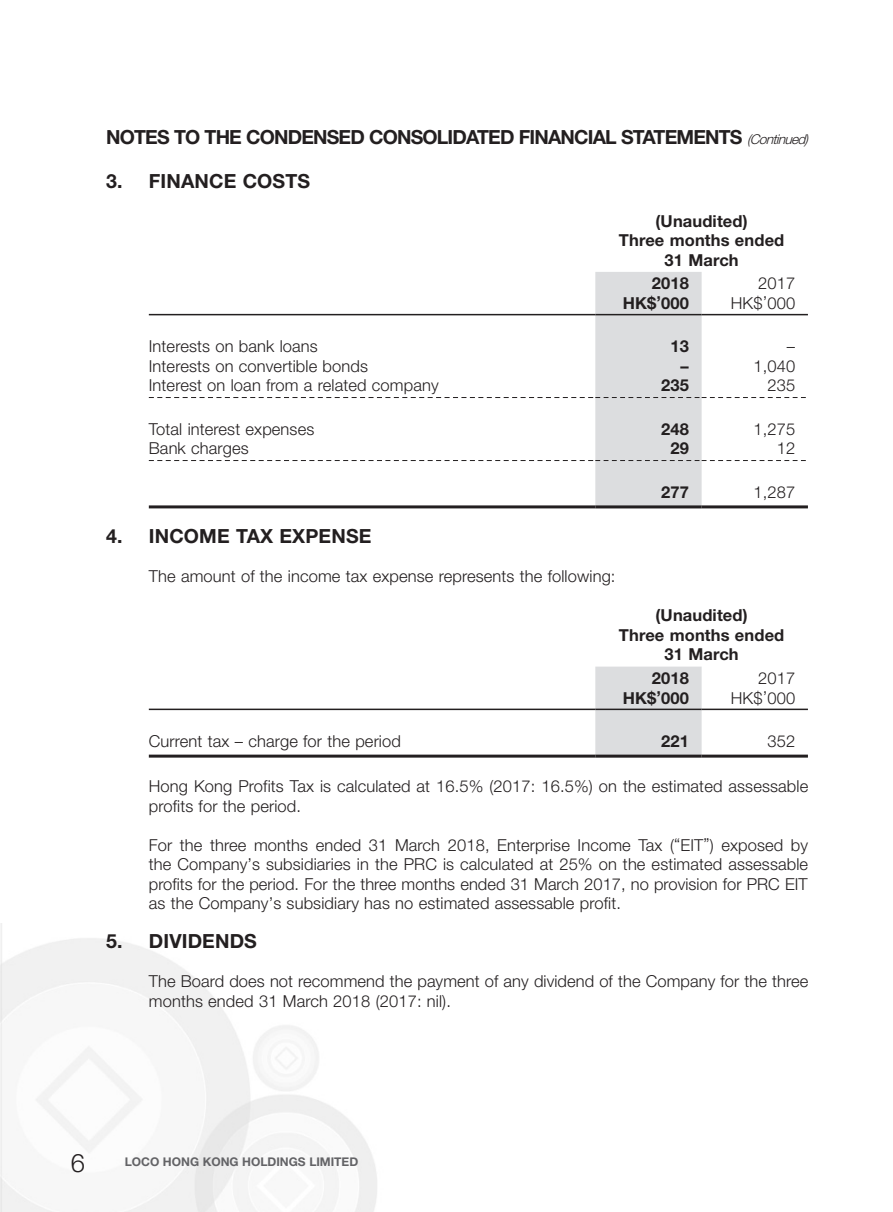
<style>
.page{position:relative;width:893px;height:1212px;background:#fff}
.page>*{position:absolute;margin:0;border:0;box-sizing:border-box;transform-origin:0 0}
.t1{font:300 25.5px "Helvetica Neue LT Std";color:#231f20}
.Heading_1{font:700 19.5px "Helvetica Neue LT Std";letter-spacing:-.045em;color:#231f20}
.Heading_1-2{font:700 19.5px "Helvetica Neue LT Std";letter-spacing:.01em;color:#231f20}
.Body_Text{font:300 16.5px/19.5px "Helvetica Neue LT Std";letter-spacing:.01em;color:#231f20}
.Body_Text-2{font:700 16.5px "Helvetica Neue LT Std";letter-spacing:.01em;color:#231f20}
.t2{font:700 12px "Helvetica Neue LT Std";color:#636366}
.s1{font-weight:300;font-style:italic;font-size:13.5px}
</style>
<div class="page">
<hr style="left:702px;top:314px;width:106px;height:1px;background:#231f20">
<svg style="left:149px;top:272px;width:657px;height:233px"></svg>
<hr style="left:149px;top:505px;width:446px;height:3px;background:#231f20">
<hr style="left:595px;top:505px;width:107px;height:3px;background:#231f20">
<hr style="left:702px;top:505px;width:106px;height:3px;background:#231f20">
<div style="left:595px;top:667px;width:107px;height:88px;background:#dcdddf"></div>
<hr style="left:149px;top:709px;width:446px;height:1px;background:#231f20">
<hr style="left:595px;top:709px;width:107px;height:1px;background:#231f20">
<hr style="left:702px;top:709px;width:106px;height:1px;background:#231f20">
<hr style="left:149px;top:755px;width:446px;height:3px;background:#231f20">
<hr style="left:595px;top:755px;width:107px;height:3px;background:#231f20">
<hr style="left:702px;top:755px;width:106px;height:3px;background:#231f20">
<p class="Heading_1" style="left:106px;top:125px;width:705px">NOTES TO THE CONDENSED CONSOLIDATED FINANCIAL STATEMENTS <span class="s1">(Continued)</span></p>
<p class="Heading_1-2" style="left:106px;top:168px;width:205px">3. FINANCE COSTS</p>
<p class="Body_Text-2" style="left:656px;top:210px;width:94px">(Unaudited)</p>
<p class="Body_Text-2" style="left:619px;top:230px;width:167px">Three months ended</p>
<p class="Body_Text-2" style="left:665px;top:249px;width:76px">31 March</p>
<p class="Body_Text-2" style="left:652px;top:273px;width:39px">2018</p>
<p class="Body_Text" style="left:758px;top:273px;width:39px">2017</p>
<p class="Body_Text-2" style="left:623px;top:293px;width:68px">HK$’000</p>
<p class="Body_Text" style="left:731px;top:293px;width:66px">HK$’000</p>
<p class="Body_Text" style="left:149px;top:336px;width:171px">Interests on bank loans</p>
<p class="Body_Text-2" style="left:670px;top:336px;width:20px">13</p>
<p class="Body_Text" style="left:787px;top:336px;width:10px">–</p>
<p class="Body_Text" style="left:149px;top:356px;width:221px">Interests on convertible bonds</p>
<p class="Body_Text-2" style="left:681px;top:356px;width:10px">–</p>
<p class="Body_Text" style="left:753px;top:356px;width:43px">1,040</p>
<p class="Body_Text" style="left:149px;top:375px;width:291px">Interest on loan from a related company</p>
<p class="Body_Text-2" style="left:661px;top:375px;width:29px">235</p>
<p class="Body_Text" style="left:767px;top:375px;width:29px">235</p>
<p class="Body_Text" style="left:149px;top:419px;width:167px">Total interest expenses</p>
<p class="Body_Text-2" style="left:661px;top:419px;width:29px">248</p>
<p class="Body_Text" style="left:753px;top:419px;width:43px">1,275</p>
<p class="Body_Text" style="left:149px;top:438px;width:102px">Bank charges</p>
<p class="Body_Text-2" style="left:670px;top:438px;width:20px">29</p>
<p class="Body_Text" style="left:777px;top:438px;width:20px">12</p>
<p class="Body_Text-2" style="left:661px;top:482px;width:29px">277</p>
<p class="Body_Text" style="left:753px;top:482px;width:43px">1,287</p>
<p class="Heading_1-2" style="left:106px;top:524px;width:267px">4. INCOME TAX EXPENSE</p>
<p class="Body_Text" style="left:149px;top:566px;width:468px">The amount of the income tax expense represents the following:</p>
<p class="Body_Text-2" style="left:656px;top:605px;width:94px">(Unaudited)</p>
<p class="Body_Text-2" style="left:619px;top:625px;width:167px">Three months ended</p>
<p class="Body_Text-2" style="left:665px;top:644px;width:76px">31 March</p>
<p class="Body_Text-2" style="left:652px;top:668px;width:39px">2018</p>
<p class="Body_Text" style="left:758px;top:668px;width:39px">2017</p>
<p class="Body_Text-2" style="left:623px;top:687px;width:68px">HK$’000</p>
<p class="Body_Text" style="left:731px;top:687px;width:66px">HK$’000</p>
<p class="Body_Text" style="left:149px;top:731px;width:254px">Current tax – charge for the period</p>
<p class="Body_Text-2" style="left:661px;top:731px;width:29px">221</p>
<p class="Body_Text" style="left:767px;top:731px;width:29px">352</p>
<p class="Body_Text" style="left:149px;top:776px;width:661px">Hong Kong Profits Tax is calculated at 16.5% (2017: 16.5%) on the estimated assessable profits for the period.</p>
<p class="Body_Text" style="left:149px;top:835px;width:661px;text-align:justify">For the three months ended 31 March 2018, Enterprise Income Tax (“EIT”) exposed by the Company’s subsidiaries in the PRC is calculated at 25% on the estimated assessable profits for the period. For the three months ended 31 March 2017, no provision for PRC EIT as the Company’s subsidiary has no estimated assessable profit.</p>
<p class="Heading_1" style="left:106px;top:929px;width:152px">5. DIVIDENDS</p>
<p class="Body_Text" style="left:149px;top:971px;width:661px">The Board does not recommend the payment of any dividend of the Company for the three months ended 31 March 2018 (2017: nil).</p>
<p class="t1" style="left:71px;top:1147px;width:16px">6</p>
<p class="t2" style="left:125px;top:1154px;width:235px">LOCO HONG KONG HOLDINGS LIMITED</p>
</div>
